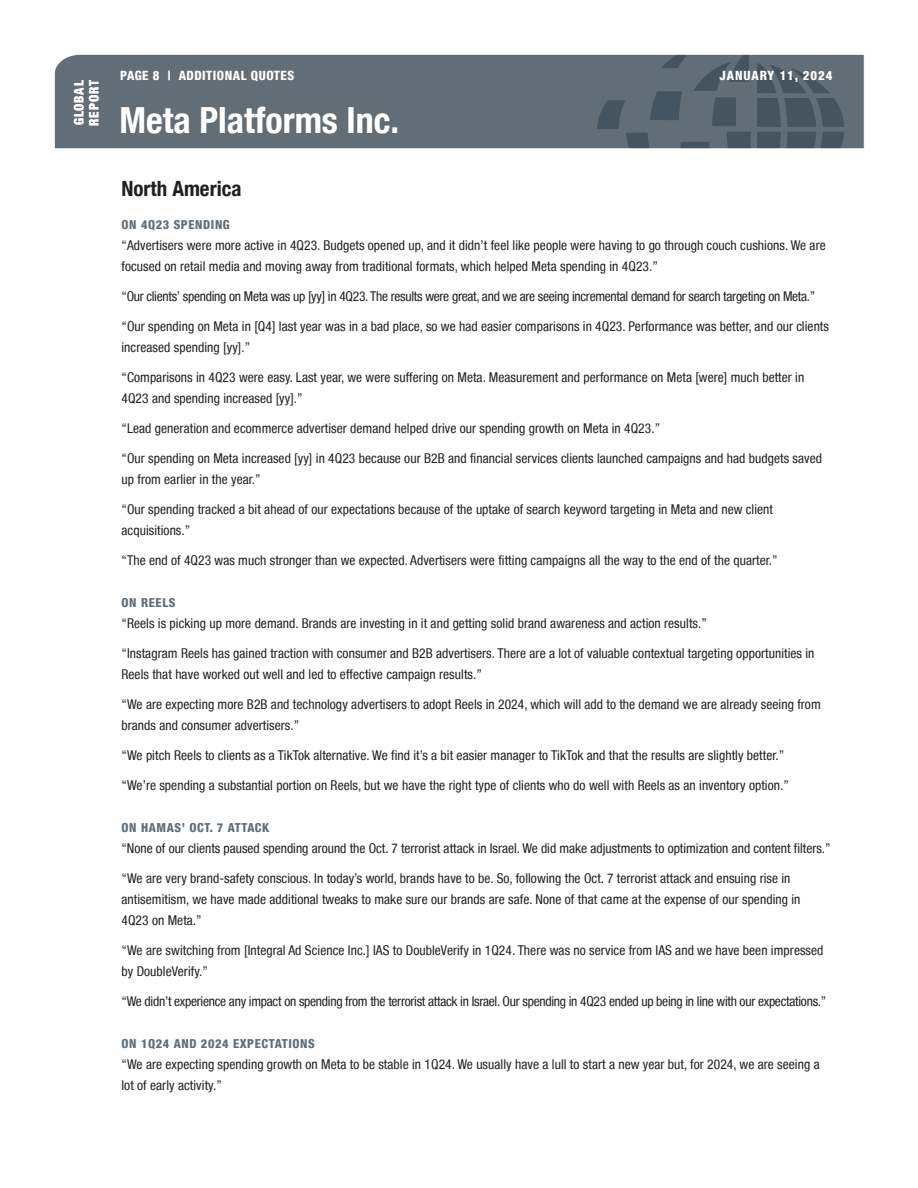
<style>
.page{position:relative;width:918px;height:1188px;background:#fff}
.page>*{position:absolute;margin:0;border:0;box-sizing:border-box;transform-origin:0 0}
.t1{font:700 condensed 36px "Helvetica Neue LT";color:#fff}
.SubHead1{font:700 condensed 21px "Helvetica Neue LT";color:#231f20}
.QuoteText{font:condensed 13.5px/21px "Helvetica Neue LT";letter-spacing:.005em;color:#231f20}
.QuoteText-2{font:condensed 13.5px "Helvetica Neue LT";letter-spacing:-.02em;color:#231f20}
.t2{font:800 condensed 12.75px/15px "Helvetica Neue LT";letter-spacing:.075em;color:#fff}
.t3{font:800 condensed 12.75px "Helvetica Neue LT";letter-spacing:.045em;color:#fff}
.SubHead3{font:800 condensed 12.3px "Helvetica Neue LT";letter-spacing:.05em;color:#616e78}
</style>
<div class="page">
<svg style="left:54px;top:54px;width:811px;height:95px;background:#616e78"></svg>
<p class="t2" style="left:71px;top:126px;width:48px;rotate:-90deg">GLOBAL<br>REPORT</p>
<p class="t3" style="left:120px;top:67px;width:176px">PAGE 8 | ADDITIONAL QUOTES</p>
<h1 class="t1" style="left:120px;top:98px;width:281px">Meta Platforms Inc.</h1>
<p class="t2" style="left:719px;top:67px;width:114px">JANUARY 11, 2024</p>
<p class="SubHead1" style="left:122px;top:175px;width:122px">North America</p>
<p class="SubHead3" style="left:122px;top:217px;width:110px">ON 4Q23 SPENDING</p>
<p class="QuoteText" style="left:122px;top:234px;width:706px">“Advertisers were more active in 4Q23. Budgets opened up, and it didn’t feel like people were having to go through couch cushions. We are focused on retail media and moving away from traditional formats, which helped Meta spending in 4Q23.”</p>
<p class="QuoteText-2" style="left:122px;top:288px;width:695px">“Our clients’ spending on Meta was up [yy] in 4Q23. The results were great, and we are seeing incremental demand for search targeting on Meta.”</p>
<p class="QuoteText" style="left:122px;top:315px;width:709px">“Our spending on Meta in [Q4] last year was in a bad place, so we had easier comparisons in 4Q23. Performance was better, and our clients increased spending [yy].”</p>
<p class="QuoteText" style="left:122px;top:366px;width:684px">“Comparisons in 4Q23 were easy. Last year, we were suffering on Meta. Measurement and performance on Meta [were] much better in<br>4Q23 and spending increased [yy].”</p>
<p class="QuoteText" style="left:122px;top:417px;width:540px">“Lead generation and ecommerce advertiser demand helped drive our spending growth on Meta in 4Q23.”</p>
<p class="QuoteText" style="left:122px;top:447px;width:702px">“Our spending on Meta increased [yy] in 4Q23 because our B2B and financial services clients launched campaigns and had budgets saved up from earlier in the year.”</p>
<p class="QuoteText" style="left:122px;top:498px;width:653px">“Our spending tracked a bit ahead of our expectations because of the uptake of search keyword targeting in Meta and new client acquisitions.”</p>
<p class="QuoteText" style="left:122px;top:549px;width:658px">“The end of 4Q23 was much stronger than we expected. Advertisers were fitting campaigns all the way to the end of the quarter.”</p>
<p class="SubHead3" style="left:122px;top:595px;width:55px">ON REELS</p>
<p class="QuoteText" style="left:122px;top:612px;width:587px">“Reels is picking up more demand. Brands are investing in it and getting solid brand awareness and action results.”</p>
<p class="QuoteText" style="left:122px;top:642px;width:695px">“Instagram Reels has gained traction with consumer and B2B advertisers. There are a lot of valuable contextual targeting opportunities in<br>Reels that have worked out well and led to effective campaign results.”</p>
<p class="QuoteText" style="left:122px;top:693px;width:701px">“We are expecting more B2B and technology advertisers to adopt Reels in 2024, which will add to the demand we are already seeing from brands and consumer advertisers.”</p>
<p class="QuoteText" style="left:122px;top:744px;width:664px">“We pitch Reels to clients as a TikTok alternative. We find it’s a bit easier manager to TikTok and that the results are slightly better.”</p>
<p class="QuoteText" style="left:122px;top:774px;width:669px">“We’re spending a substantial portion on Reels, but we have the right type of clients who do well with Reels as an inventory option.”</p>
<p class="SubHead3" style="left:122px;top:820px;width:149px">ON HAMAS’ OCT. 7 ATTACK</p>
<p class="QuoteText" style="left:122px;top:837px;width:711px">“None of our clients paused spending around the Oct. 7 terrorist attack in Israel. We did make adjustments to optimization and content filters.”</p>
<p class="QuoteText" style="left:122px;top:867px;width:681px">“We are very brand-safety conscious. In today’s world, brands have to be. So, following the Oct. 7 terrorist attack and ensuing rise in antisemitism, we have made additional tweaks to make sure our brands are safe. None of that came at the expense of our spending in<br>4Q23 on Meta.”</p>
<p class="QuoteText" style="left:122px;top:939px;width:704px">“We are switching from [Integral Ad Science Inc.] IAS to DoubleVerify in 1Q24. There was no service from IAS and we have been impressed by DoubleVerify.”</p>
<p class="QuoteText-2" style="left:122px;top:993px;width:706px">“We didn’t experience any impact on spending from the terrorist attack in Israel. Our spending in 4Q23 ended up being in line with our expectations.”</p>
<p class="SubHead3" style="left:122px;top:1036px;width:195px">ON 1Q24 AND 2024 EXPECTATIONS</p>
<p class="QuoteText" style="left:122px;top:1053px;width:700px">“We are expecting spending growth on Meta to be stable in 1Q24. We usually have a lull to start a new year but, for 2024, we are seeing a lot of early activity.”</p>
</div>
